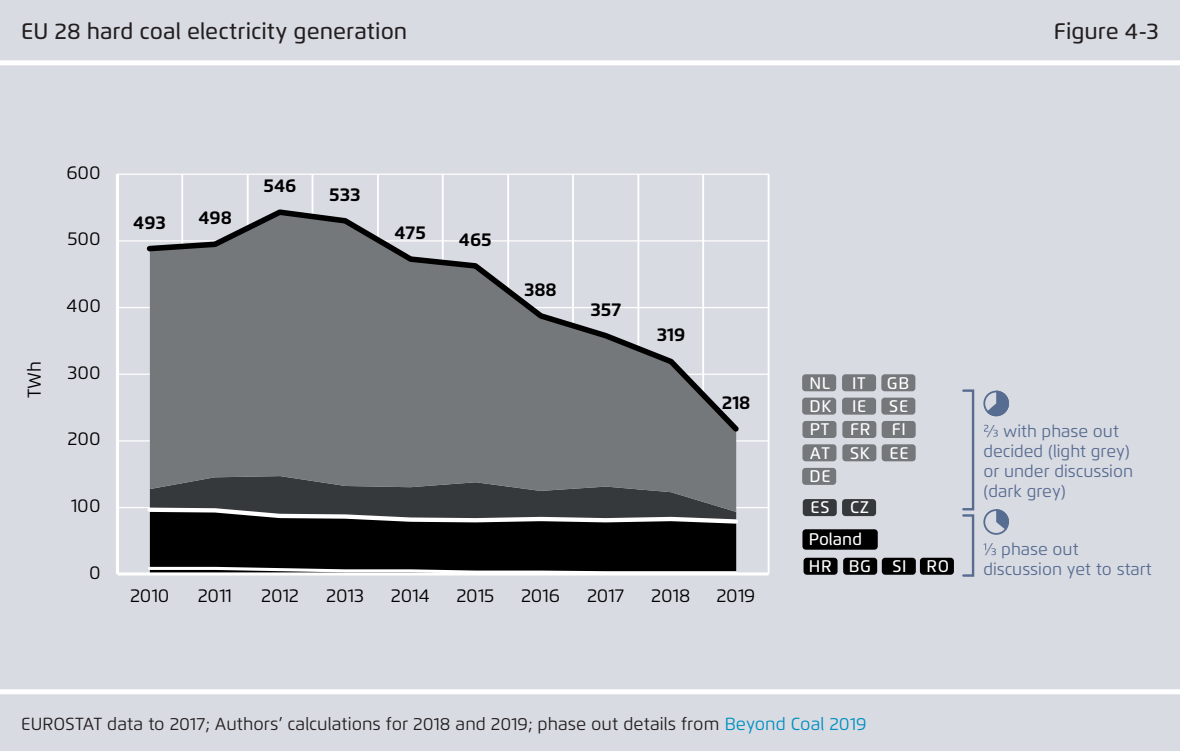
<style>
.page{position:relative;width:1180px;height:751px;background:#d9dbe3}
.page>*{position:absolute;margin:0;border:0;box-sizing:border-box;transform-origin:0 0}
.t1{font:500 22.5px "Flexo";color:#231f20}
.t2{font:18.5px "Flexo";letter-spacing:-.005em;color:#000001}
.t3{font:700 18.5px "Flexo";color:#000001}
.t4{font:17.5px "Flexo";color:#231f20}
.t5{font:16.75px/20.2px "Flexo";color:#566c90}
.t6{font:500 16.75px/31.2px "Flexo";letter-spacing:.045em;color:#fff}
.t7{font:500 16.75px/26.8px "Flexo";color:#fff}
.s1{color:#008fc0}
</style>
<div class="page">
<div style="left:0;top:60px;width:1180px;height:5px;background:#fff"></div>
<div style="left:0;top:689px;width:1180px;height:5px;background:#fff"></div>
<hr style="left:117px;top:174px;width:651px;height:1px;background:#fff">
<hr style="left:117px;top:240px;width:651px;height:1px;background:#fff">
<hr style="left:117px;top:307px;width:651px;height:1px;background:#fff">
<hr style="left:117px;top:374px;width:651px;height:1px;background:#fff">
<hr style="left:117px;top:440px;width:651px;height:1px;background:#fff">
<hr style="left:117px;top:507px;width:651px;height:1px;background:#fff">
<hr style="left:768px;top:174px;width:1px;height:400px;background:#fff">
<hr style="left:702px;top:174px;width:2px;height:400px;background:#fff">
<hr style="left:637px;top:174px;width:2px;height:400px;background:#fff">
<hr style="left:572px;top:174px;width:2px;height:400px;background:#fff">
<hr style="left:507px;top:174px;width:2px;height:400px;background:#fff">
<hr style="left:442px;top:174px;width:2px;height:400px;background:#fff">
<hr style="left:377px;top:174px;width:2px;height:400px;background:#fff">
<hr style="left:312px;top:174px;width:1px;height:400px;background:#fff">
<hr style="left:247px;top:174px;width:2px;height:400px;background:#fff">
<hr style="left:181px;top:174px;width:2px;height:400px;background:#fff">
<div style="left:150px;top:526px;width:586px;height:39px;background:#000001"></div>
<div style="left:150px;top:437px;width:586px;height:39px;background:#74787a"></div>
<hr style="left:116px;top:174px;width:3px;height:400px;background:#fff">
<hr style="left:117px;top:572px;width:652px;height:3px;background:#fff">
<svg style="left:147px;top:476px;width:591px;height:50px"></svg>
<svg style="left:146px;top:565px;width:593px;height:8px"></svg>
<svg style="left:144px;top:206px;width:600px;height:231px"></svg>
<div style="left:803px;top:558px;width:35px;height:17px;background:#000001;border-radius:3px"></div>
<div style="left:843px;top:558px;width:34px;height:17px;background:#000001;border-radius:3px"></div>
<div style="left:882px;top:558px;width:34px;height:17px;background:#000001;border-radius:3px"></div>
<div style="left:920px;top:558px;width:34px;height:17px;background:#000001;border-radius:3px"></div>
<div style="left:802px;top:529px;width:76px;height:21px;background:#000001;border-radius:3px"></div>
<svg style="left:983px;top:391px;width:26px;height:25px"></svg>
<div style="left:802px;top:468px;width:34px;height:17px;background:#74787a;border-radius:3px"></div>
<div style="left:803px;top:499px;width:34px;height:17px;background:#36393c;border-radius:3px"></div>
<div style="left:842px;top:499px;width:34px;height:17px;background:#36393c;border-radius:3px"></div>
<div style="left:802px;top:398px;width:34px;height:17px;background:#74787a;border-radius:3px"></div>
<div style="left:842px;top:398px;width:34px;height:17px;background:#74787a;border-radius:3px"></div>
<div style="left:881px;top:398px;width:34px;height:17px;background:#74787a;border-radius:3px"></div>
<div style="left:802px;top:444px;width:34px;height:17px;background:#74787a;border-radius:3px"></div>
<div style="left:842px;top:444px;width:34px;height:17px;background:#74787a;border-radius:3px"></div>
<div style="left:882px;top:444px;width:34px;height:17px;background:#74787a;border-radius:3px"></div>
<div style="left:802px;top:374px;width:34px;height:17px;background:#74787a;border-radius:3px"></div>
<div style="left:842px;top:374px;width:34px;height:17px;background:#74787a;border-radius:3px"></div>
<div style="left:881px;top:374px;width:34px;height:17px;background:#74787a;border-radius:3px"></div>
<div style="left:802px;top:421px;width:34px;height:17px;background:#74787a;border-radius:3px"></div>
<div style="left:842px;top:421px;width:34px;height:17px;background:#74787a;border-radius:3px"></div>
<div style="left:882px;top:421px;width:34px;height:17px;background:#74787a;border-radius:3px"></div>
<svg style="left:983px;top:509px;width:26px;height:26px"></svg>
<div style="left:962px;top:389px;width:12px;height:121px;border:2px solid #566c90"></div>
<div style="left:962px;top:514px;width:12px;height:63px;border:2px solid #566c90"></div>
<svg style="left:984px;top:425px;width:14px;height:12px"></svg>
<svg style="left:984px;top:543px;width:12px;height:12px"></svg>
<p class="t1" style="left:21px;top:18px;width:388px">EU 28 hard coal electricity generation</p>
<p class="t1" style="left:1054px;top:18px;width:106px">Figure 4-3</p>
<p class="t2" style="left:23px;top:398px;width:38px;rotate:-90deg">TWh</p>
<p class="t2" style="left:66px;top:161px;width:36px">600</p>
<p class="t2" style="left:67px;top:228px;width:35px">500</p>
<p class="t2" style="left:67px;top:294px;width:36px">400</p>
<p class="t2" style="left:68px;top:361px;width:35px">300</p>
<p class="t2" style="left:68px;top:428px;width:35px">200</p>
<p class="t2" style="left:71px;top:494px;width:31px">100</p>
<p class="t2" style="left:89px;top:561px;width:13px">0</p>
<p class="t3" style="left:133px;top:211px;width:34px">493</p>
<p class="t3" style="left:198px;top:206px;width:35px">498</p>
<p class="t3" style="left:264px;top:174px;width:34px">546</p>
<p class="t3" style="left:329px;top:183px;width:33px">533</p>
<p class="t3" style="left:394px;top:221px;width:33px">475</p>
<p class="t3" style="left:459px;top:228px;width:34px">465</p>
<p class="t3" style="left:524px;top:278px;width:34px">388</p>
<p class="t3" style="left:590px;top:298px;width:32px">357</p>
<p class="t3" style="left:657px;top:324px;width:30px">319</p>
<p class="t3" style="left:722px;top:391px;width:30px">218</p>
<p class="t2" style="left:130px;top:584px;width:41px">2010</p>
<p class="t2" style="left:198px;top:584px;width:36px">2011</p>
<p class="t2" style="left:261px;top:584px;width:39px">2012</p>
<p class="t2" style="left:326px;top:584px;width:39px">2013</p>
<p class="t2" style="left:391px;top:584px;width:40px">2014</p>
<p class="t2" style="left:456px;top:584px;width:39px">2015</p>
<p class="t2" style="left:521px;top:584px;width:40px">2016</p>
<p class="t2" style="left:587px;top:584px;width:39px">2017</p>
<p class="t2" style="left:651px;top:584px;width:41px">2018</p>
<p class="t2" style="left:716px;top:584px;width:40px">2019</p>
<p class="t6" style="left:809px;top:367px;width:22px">NL</p>
<p class="t6" style="left:852px;top:367px;width:15px">IT</p>
<p class="t6" style="left:887px;top:367px;width:24px">GB</p>
<p class="t6" style="left:810px;top:414px;width:62px">PT FR</p>
<p class="t6" style="left:892px;top:414px;width:16px">FI</p>
<p class="t6" style="left:809px;top:390px;width:59px">DK IE</p>
<p class="t6" style="left:889px;top:390px;width:21px">SE</p>
<p class="t6" style="left:810px;top:437px;width:101px">AT SK EE</p>
<p class="t6" style="left:809px;top:461px;width:61px">DE<br>ES CZ</p>
<p class="t7" style="left:809px;top:526px;width:64px">Poland<br>HR BG</p>
<p class="t6" style="left:892px;top:550px;width:58px">SI RO</p>
<p class="t5" style="left:983px;top:420px;width:151px;text-indent:6px">⁄ with phase out decided (light grey) or under discussion (dark grey)</p>
<p class="t5" style="left:983px;top:539px;width:170px">⁄ phase out discussion yet to start</p>
<p class="t4" style="left:21px;top:713px;width:847px">EUROSTAT data to 2017; Authors’ calculations for 2018 and 2019; phase out details from <span class="s1">Beyond Coal 2019</span></p>
</div>
